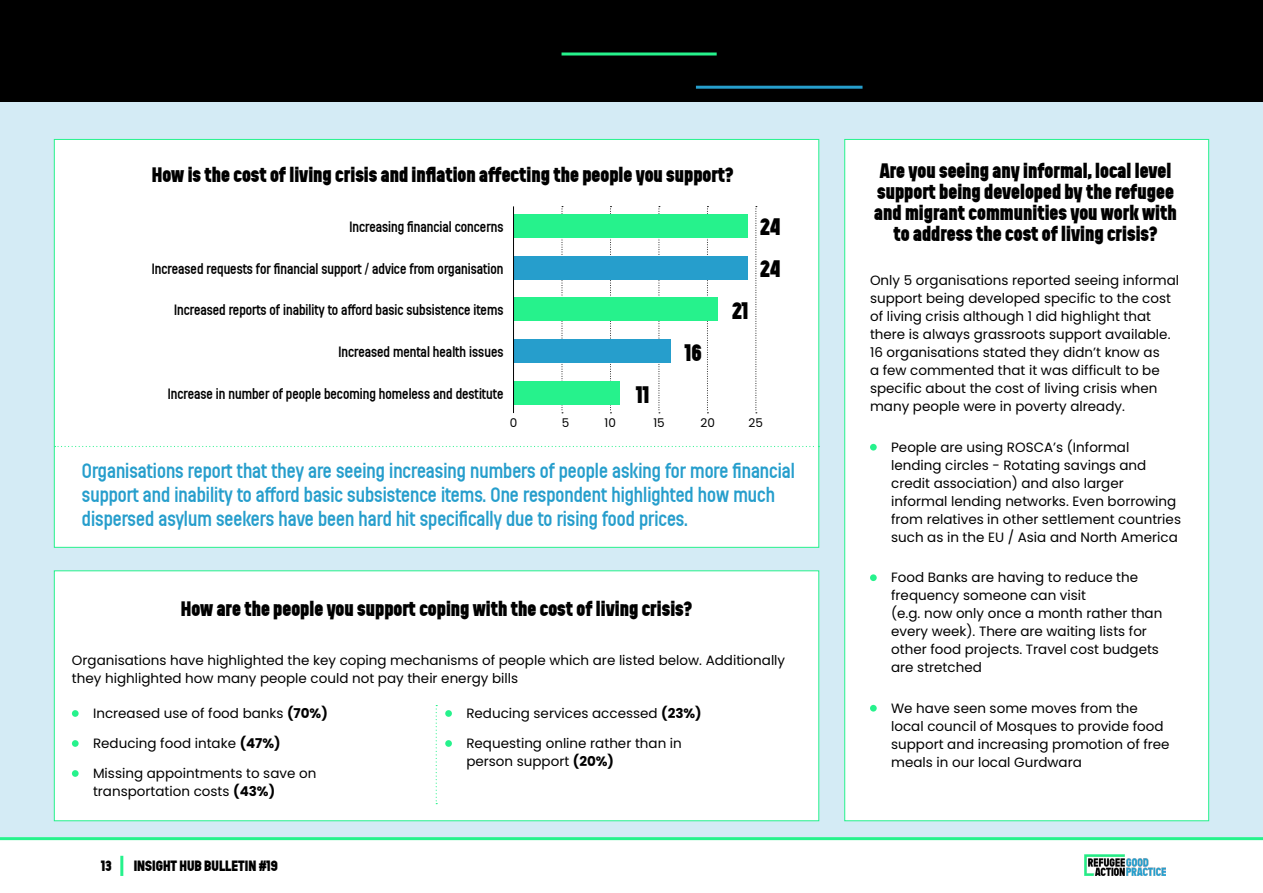
<style>
.page{position:relative;width:1263px;height:893px;background:#fff}
.page>*{position:absolute;margin:0;border:0;box-sizing:border-box;transform-origin:0 0}
.t1{font:700 24px "Stenciletta Solid";color:#000}
.t2{font:700 21px/21px "Stenciletta Solid";color:#000;text-align:center}
.t3{font:21px/24px "Stenciletta Solid";color:#269ecc}
.t4{font:15px "Stenciletta Solid";color:#000}
.t5{font:700 15px "Stenciletta Solid";color:#000}
.t6{font:13.5px/18px "Poppins";color:#000}
.t7{font:12px "Poppins";color:#000}
.s1{font-weight:700}
</style>
<div class="page">
<hr style="left:120px;top:856px;width:3px;height:20px;background:#26f28c">
<hr style="left:0;top:837px;width:1263px;height:3px;background:#26f28c">
<img style="left:1084px;top:855px;width:81px;height:21px">
<div style="left:0;top:102px;width:1263px;height:735px;background:#d4ebf5"></div>
<div style="left:54px;top:139px;width:765px;height:409px;background:#fff;border:1px solid #26f28c"></div>
<div style="left:844px;top:139px;width:365px;height:682px;background:#fff;border:1px solid #26f28c"></div>
<div style="left:0;top:0;width:1263px;height:102px;background:#000"></div>
<svg style="left:562px;top:206px;width:1px;height:207px"></svg>
<svg style="left:707px;top:206px;width:1px;height:207px"></svg>
<svg style="left:755px;top:206px;width:2px;height:207px"></svg>
<svg style="left:659px;top:206px;width:1px;height:207px"></svg>
<svg style="left:610px;top:206px;width:1px;height:207px"></svg>
<div style="left:514px;top:256px;width:233px;height:23px;background:#269ecc"></div>
<div style="left:514px;top:298px;width:203px;height:23px;background:#26f28c"></div>
<div style="left:514px;top:381px;width:106px;height:24px;background:#26f28c"></div>
<div style="left:514px;top:214px;width:233px;height:24px;background:#26f28c"></div>
<div style="left:514px;top:339px;width:157px;height:24px;background:#269ecc"></div>
<hr style="left:513px;top:206px;width:1px;height:207px;background:#000">
<div style="left:54px;top:570px;width:765px;height:251px;background:#fff;border:1px solid #26f28c"></div>
<div style="left:870px;top:444px;width:7px;height:7px;background:#26f28c;border-radius:50%"></div>
<div style="left:870px;top:574px;width:7px;height:7px;background:#26f28c;border-radius:50%"></div>
<div style="left:870px;top:705px;width:7px;height:7px;background:#26f28c;border-radius:50%"></div>
<div style="left:72px;top:710px;width:7px;height:7px;background:#26f28c;border-radius:50%"></div>
<div style="left:72px;top:740px;width:7px;height:7px;background:#26f28c;border-radius:50%"></div>
<div style="left:72px;top:770px;width:7px;height:7px;background:#26f28c;border-radius:50%"></div>
<div style="left:445px;top:710px;width:7px;height:7px;background:#26f28c;border-radius:50%"></div>
<div style="left:445px;top:740px;width:7px;height:7px;background:#26f28c;border-radius:50%"></div>
<svg style="left:55px;top:446px;width:764px;height:1px"></svg>
<svg style="left:436px;top:705px;width:1px;height:99px"></svg>
<hr style="left:696px;top:86px;width:166px;height:3px;background:#269ecc">
<hr style="left:561px;top:53px;width:156px;height:3px;background:#26f28c">
<h2 class="t2" style="left:152px;top:164px;width:583px">How is the cost of living crisis and inflation affecting the people you support?</h2>
<p class="t4" style="left:349px;top:219px;width:156px">Increasing financial concerns</p>
<p class="t4" style="left:152px;top:260px;width:353px">Increased requests for financial support / advice from organisation</p>
<p class="t4" style="left:174px;top:302px;width:331px">Increased reports of inability to afford basic subsistence items</p>
<p class="t4" style="left:338px;top:344px;width:166px">Increased mental health issues</p>
<p class="t4" style="left:168px;top:386px;width:337px">Increase in number of people becoming homeless and destitute</p>
<h1 class="t1" style="left:636px;top:381px;width:15px">11</h1>
<h1 class="t1" style="left:685px;top:339px;width:19px">16</h1>
<h1 class="t1" style="left:732px;top:297px;width:18px">21</h1>
<h1 class="t1" style="left:760px;top:214px;width:22px">24</h1>
<h1 class="t1" style="left:760px;top:255px;width:22px">24</h1>
<p class="t7" style="left:510px;top:416px;width:9px">0</p>
<p class="t7" style="left:562px;top:416px;width:9px">5</p>
<p class="t7" style="left:604px;top:416px;width:13px">10</p>
<p class="t7" style="left:653px;top:416px;width:13px">15</p>
<p class="t7" style="left:700px;top:416px;width:16px">20</p>
<p class="t7" style="left:748px;top:416px;width:16px">25</p>
<p class="t3" style="left:82px;top:459px;width:714px">Organisations report that they are seeing increasing numbers of people asking for more financial support and inability to afford basic subsistence items. One respondent highlighted how much dispersed asylum seekers have been hard hit specifically due to rising food prices.</p>
<h2 class="t2" style="left:181px;top:598px;width:513px">How are the people you support coping with the cost of living crisis?</h2>
<p class="t6" style="left:72px;top:652px;width:715px">Organisations have highlighted the key coping mechanisms of people which are listed below. Additionally they highlighted how many people could not pay their energy bills</p>
<p class="t6" style="left:93px;top:704px;width:236px">Increased use of food banks <span class="s1">(70%)</span></p>
<p class="t6" style="left:93px;top:734px;width:189px">Reducing food intake <span class="s1">(47%)</span></p>
<p class="t6" style="left:93px;top:764px;width:225px">Missing appointments to save on transportation costs <span class="s1">(43%)</span></p>
<p class="t6" style="left:466px;top:704px;width:237px">Reducing services accessed <span class="s1">(23%)</span></p>
<p class="t6" style="left:466px;top:734px;width:217px">Requesting online rather than in person support <span class="s1">(20%)</span></p>
<p class="t5" style="left:101px;top:858px;width:12px">13</p>
<p class="t5" style="left:134px;top:858px;width:146px">INSIGHT HUB BULLETIN #19</p>
<h2 class="t2" style="left:874px;top:160px;width:304px">Are you seeing any informal, local level support being developed by the refugee and migrant communities you work with to address the cost of living crisis?</h2>
<p class="t6" style="left:870px;top:271px;width:311px">Only 5 organisations reported seeing informal support being developed specific to the cost of living crisis although 1 did highlight that there is always grassroots support available.<br>16 organisations stated they didn’t know as<br>a few commented that it was difficult to be specific about the cost of living crisis when many people were in poverty already.</p>
<p class="t6" style="left:891px;top:438px;width:291px">People are using ROSCA’s (Informal lending circles - Rotating savings and credit association) and also larger informal lending networks. Even borrowing from relatives in other settlement countries such as in the EU / Asia and North America</p>
<p class="t6" style="left:891px;top:568px;width:273px">Food Banks are having to reduce the frequency someone can visit<br>(e.g. now only once a month rather than every week). There are waiting lists for other food projects. Travel cost budgets are stretched</p>
<p class="t6" style="left:891px;top:699px;width:280px">We have seen some moves from the local council of Mosques to provide food support and increasing promotion of free meals in our local Gurdwara</p>
</div>
